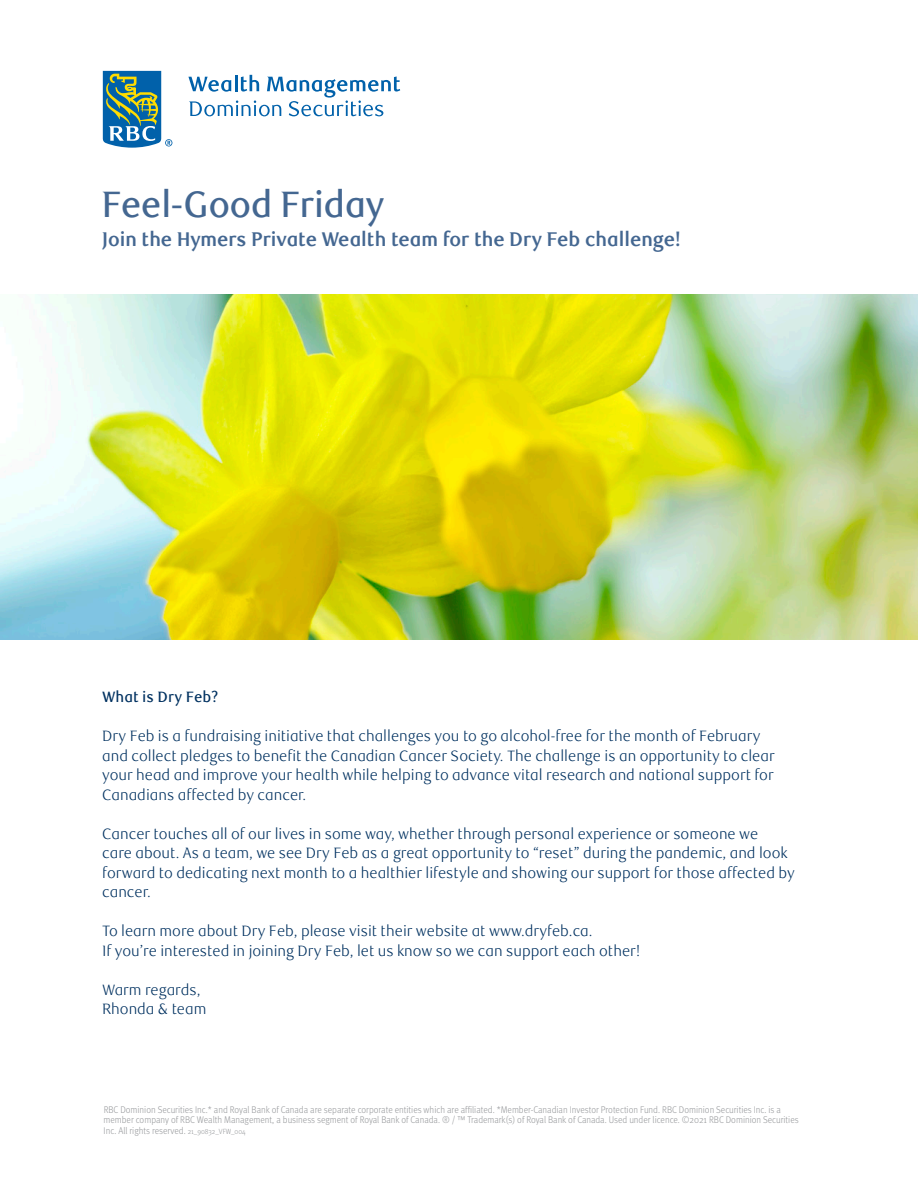
<style>
.page{position:relative;width:918px;height:1188px;background:#fff}
.page>*{position:absolute;margin:0;border:0;box-sizing:border-box;transform-origin:0 0}
.t1{font:500 36.75px "RBC Display";color:#446791}
.t2{font:700 19.8px "RBC Display";color:#446791}
.t3{font:300 15px/19.5px "RBC Text";color:#003160;scale:.95 1}
.t4{font:500 15px "RBC Text";color:#003160;scale:.95 1}
.t5{font:300 9.75px/10.5px "Meta OT";color:#939598;scale:.93 1}
.s1{font-size:7.5px}
</style>
<div class="page">
<img style="left:0;top:295px;width:918px;height:344px">
<svg style="left:103px;top:71px;width:69px;height:77px"></svg>
<svg style="left:188px;top:75px;width:212px;height:41px"></svg>
<p class="t1" style="left:102px;top:183px;width:284px">Feel-Good Friday</p>
<p class="t2" style="left:102px;top:228px;width:580px">Join the Hymers Private Wealth team for the Dry Feb challenge!</p>
<p class="t4" style="left:102px;top:688px;width:124px">What is Dry Feb?</p>
<p class="t3" style="left:102px;top:727px;width:709px">Dry Feb is a fundraising initiative that challenges you to go alcohol-free for the month of February and collect pledges to benefit the Canadian Cancer Society. The challenge is an opportunity to clear your head and improve your health while helping to advance vital research and national support for Canadians affected by cancer.</p>
<p class="t3" style="left:102px;top:824px;width:731px">Cancer touches all of our lives in some way, whether through personal experience or someone we<br>care about. As a team, we see Dry Feb as a great opportunity to “reset” during the pandemic, and look forward to dedicating next month to a healthier lifestyle and showing our support for those affected by cancer.</p>
<p class="t3" style="left:102px;top:922px;width:518px">To learn more about Dry Feb, please visit their website at www.dryfeb.ca.</p>
<p class="t3" style="left:102px;top:941px;width:568px">If you’re interested in joining Dry Feb, let us know so we can support each other!</p>
<p class="t3" style="left:102px;top:980px;width:105px">Warm regards,</p>
<p class="t3" style="left:102px;top:1000px;width:111px">Rhonda &amp; team</p>
<p class="t5" style="left:103px;top:1104px;width:749px">RBC Dominion Securities Inc.* and Royal Bank of Canada are separate corporate entities which are affiliated. *Member-Canadian Investor Protection Fund. RBC Dominion Securities Inc. is a member company of RBC Wealth Management, a business segment of Royal Bank of Canada. ® / ™ Trademark(s) of Royal Bank of Canada. Used under licence. ©2021 RBC Dominion Securities<br>Inc. All rights reserved. <span class="s1">21_90832_VFW_004</span></p>
</div>
